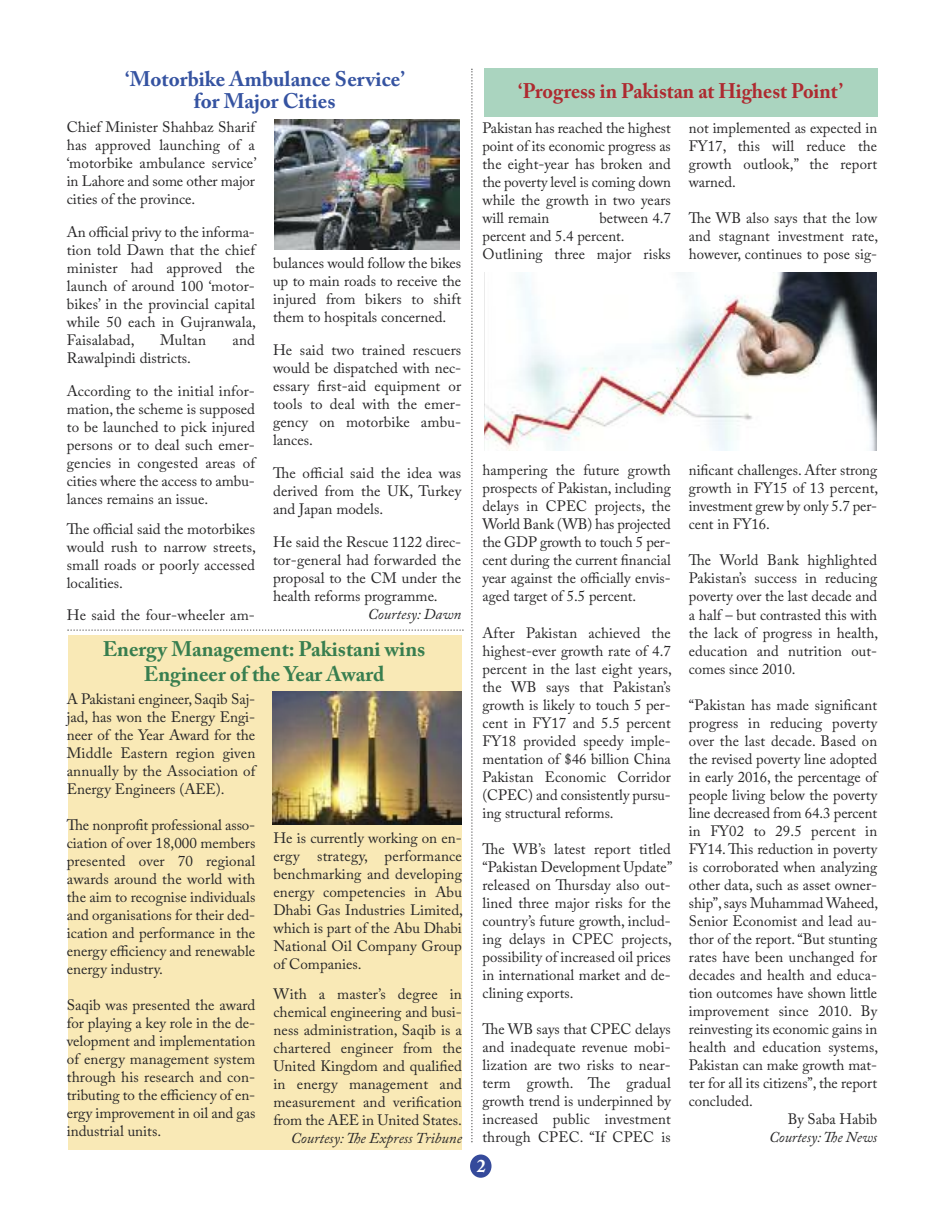
<style>
.page{position:relative;width:944px;height:1214px;background:#fff}
.page>*{position:absolute;margin:0;border:0;box-sizing:border-box;transform-origin:0 0}
.t1{font:700 21px/25.2px "Adobe Caslon Pro";color:#387e4f;text-align:center}
.t2{font:700 21px/22.5px "Adobe Caslon Pro";color:#3553a1;text-align:center}
.t3{font:700 21px "Adobe Caslon Pro";color:#ae2a30;scale:.96 1}
.t4{font:700 18px "Adobe Caslon Pro";color:#fff}
.t5{font:15px/18px "Adobe Caslon Pro";color:#272627;text-align:justify}
.t6{font:italic 15px "Adobe Caslon Pro";color:#272627}
</style>
<div class="page">
<div style="left:68px;top:635px;width:393px;height:514px;background:#f9e9b6"></div>
<div style="left:470px;top:1154px;width:21px;height:23px;background:#354a9b;border-radius:50%"></div>
<svg style="left:67px;top:629px;width:396px;height:2px"></svg>
<svg style="left:471px;top:69px;width:1px;height:1073px"></svg>
<div style="left:484px;top:69px;width:393px;height:48px;background:#aad4bf"></div>
<img style="left:275px;top:119px;width:185px;height:130px">
<img style="left:484px;top:272px;width:392px;height:179px">
<img style="left:272px;top:691px;width:189px;height:133px">
<h1 class="t2" style="left:125px;top:70px;width:281px">‘Motorbike Ambulance Service’ for Major Cities</h1>
<p class="t5" style="left:67px;top:120px;width:191px">Chief Minister Shahbaz Sharif has approved launching of a ‘motorbike ambulance service’ in Lahore and some other major cities of the province.</p>
<p class="t5" style="left:67px;top:225px;width:191px">An official privy to the informa&shy;tion told Dawn that the chief minister had approved the launch of around 100 ‘motor&shy;bikes’ in the provincial capital while 50 each in Gujranwala, Faisalabad,</p>
<p class="t5" style="left:160px;top:333px;width:48px">Multan</p>
<p class="t5" style="left:232px;top:333px;width:24px">and</p>
<p class="t5" style="left:67px;top:351px;width:126px">Rawalpindi districts.</p>
<p class="t5" style="left:67px;top:384px;width:190px">According to the initial infor&shy;mation, the scheme is supposed to be launched to pick injured persons or to deal such emer&shy;gencies in congested areas of cities where the access to ambu&shy;lances remains an issue.</p>
<p class="t5" style="left:67px;top:522px;width:191px">The official said the motorbikes would rush to narrow streets, small roads or poorly accessed localities.</p>
<p class="t5" style="left:67px;top:607px;width:190px">He said the four-wheeler am-</p>
<p class="t5" style="left:273px;top:255px;width:190px">bulances would follow the bikes up to main roads to receive the injured from bikers to shift them to hospitals concerned.</p>
<p class="t5" style="left:273px;top:342px;width:190px">He said two trained rescuers would be dispatched with nec&shy;essary first-aid equipment or tools to deal with the emer&shy;gency on motorbike ambu&shy;lances.</p>
<p class="t5" style="left:273px;top:465px;width:190px">The official said the idea was derived from the UK, Turkey and Japan models.</p>
<p class="t5" style="left:273px;top:534px;width:190px">He said the Rescue 1122 direc&shy;tor-general had forwarded the proposal to the CM under the health reforms programme.</p>
<p class="t6" style="left:368px;top:609px;width:95px">Courtesy: Dawn</p>
<h1 class="t1" style="left:103px;top:638px;width:324px">Energy Management: Pakistani wins<br>Engineer of the Year Award</h1>
<p class="t5" style="left:67px;top:691px;width:190px">A Pakistani engineer, Saqib Saj&shy;jad, has won the Energy Engi&shy;neer of the Year Award for the Middle Eastern region given annually by the Association of Energy Engineers (AEE).</p>
<p class="t5" style="left:67px;top:817px;width:190px">The nonprofit professional asso&shy;ciation of over 18,000 members presented over 70 regional awards around the world with the aim to recognise individuals and organisations for their ded&shy;ication and performance in the energy efficiency and renewable energy industry.</p>
<p class="t5" style="left:67px;top:997px;width:190px">Saqib was presented the award for playing a key role in the de&shy;velopment and implementation of energy management system through his research and con&shy;tributing to the efficiency of en&shy;ergy improvement in oil and gas industrial units.</p>
<p class="t5" style="left:273px;top:830px;width:191px">He is currently working on en&shy;ergy strategy, performance benchmarking and developing energy competencies in Abu Dhabi Gas Industries Limited, which is part of the Abu Dhabi National Oil Company Group of Companies.</p>
<p class="t5" style="left:273px;top:986px;width:190px">With a master’s degree in chemical engineering and busi&shy;ness administration, Saqib is a chartered engineer from the United Kingdom and qualified in energy management and measurement and verification from the AEE in United States.</p>
<p class="t6" style="left:291px;top:1133px;width:173px">Courtesy:The Express Tribune</p>
<h1 class="t3" style="left:518px;top:82px;width:339px">‘Progress in Pakistan at Highest Point’</h1>
<p class="t5" style="left:482px;top:121px;width:190px">Pakistan has reached the highest point of its economic progress as the eight-year has broken and the poverty level is coming down while the growth in two years will remain</p>
<p class="t5" style="left:482px;top:211px;width:190px;text-align:left;text-indent:117px">between 4.7 percent and 5.4 percent.<br>Outlining three major risks</p>
<p class="t5" style="left:688px;top:121px;width:190px">not implemented as expected in FY17, this will reduce the growth outlook,” the report warned.</p>
<p class="t5" style="left:688px;top:211px;width:191px">The WB also says that the low and stagnant investment rate, however, continues to pose sig-</p>
<p class="t5" style="left:482px;top:463px;width:190px">hampering the future growth prospects of Pakistan, including delays in CPEC projects, the World Bank (WB) has projected the GDP growth to touch 5 per&shy;cent during the current financial year against the officially envis&shy;aged target of 5.5 percent.</p>
<p class="t5" style="left:482px;top:625px;width:191px">After Pakistan achieved the highest-ever growth rate of 4.7 percent in the last eight years, the WB says that Pakistan’s growth is likely to touch 5 per&shy;cent in FY17 and 5.5 percent FY18 provided speedy imple&shy;mentation of $46 billion China Pakistan Economic Corridor (CPEC) and consistently pursu&shy;ing structural reforms.</p>
<p class="t5" style="left:482px;top:841px;width:191px">The WB’s latest report titled “Pakistan Development Update” released on Thursday also out&shy;lined three major risks for the country’s future growth, includ&shy;ing delays in CPEC projects, possibility of increased oil prices in international market and de&shy;clining exports.</p>
<p class="t5" style="left:482px;top:1021px;width:190px">The WB says that CPEC delays and inadequate revenue mobi&shy;lization are two risks to near&shy;term growth. The gradual growth trend is underpinned by increased public investment through CPEC. “If CPEC is</p>
<p class="t4" style="left:477px;top:1158px;width:10px">2</p>
<p class="t5" style="left:688px;top:463px;width:191px">nificant challenges. After strong growth in FY15 of 13 percent, investment grew by only 5.7 per&shy;cent in FY16.</p>
<p class="t5" style="left:688px;top:553px;width:191px">The World Bank highlighted Pakistan’s success in reducing poverty over the last decade and a half – but contrasted this with the lack of progress in health, education and nutrition out&shy;comes since 2010.</p>
<p class="t5" style="left:688px;top:697px;width:190px">“Pakistan has made significant</p>
<p class="t5" style="left:688px;top:715px;width:190px">progress in reducing poverty</p>
<p class="t5" style="left:688px;top:733px;width:190px">over the last decade. Based on</p>
<p class="t5" style="left:688px;top:751px;width:190px">the revised poverty line adopted</p>
<p class="t5" style="left:688px;top:769px;width:190px">in early 2016, the percentage of</p>
<p class="t5" style="left:688px;top:787px;width:190px">people living below the poverty</p>
<p class="t5" style="left:688px;top:805px;width:190px">line decreased from 64.3 percent</p>
<p class="t5" style="left:688px;top:823px;width:190px">in FY02 to 29.5 percent in</p>
<p class="t5" style="left:688px;top:841px;width:190px">FY14. This reduction in poverty</p>
<p class="t5" style="left:688px;top:859px;width:190px">is corroborated when analyzing</p>
<p class="t5" style="left:688px;top:877px;width:190px">other data, such as asset owner-</p>
<p class="t5" style="left:688px;top:895px;width:191px">ship”,says Muhammad Waheed,</p>
<p class="t5" style="left:688px;top:913px;width:190px">Senior Economist and lead au-</p>
<p class="t5" style="left:688px;top:931px;width:190px">thor of the report.“But stunting</p>
<p class="t5" style="left:688px;top:949px;width:190px">rates have been unchanged for</p>
<p class="t5" style="left:688px;top:967px;width:190px">decades and health and educa-</p>
<p class="t5" style="left:688px;top:985px;width:190px">tion outcomes have shown little</p>
<p class="t5" style="left:688px;top:1003px;width:190px">improvement since 2010. By</p>
<p class="t5" style="left:688px;top:1021px;width:190px">reinvesting its economic gains in</p>
<p class="t5" style="left:688px;top:1039px;width:191px">health and education systems,</p>
<p class="t5" style="left:688px;top:1057px;width:190px">Pakistan can make growth mat-</p>
<p class="t5" style="left:688px;top:1075px;width:190px">ter for all its citizens”, the report</p>
<p class="t5" style="left:688px;top:1093px;width:65px">concluded.</p>
<p class="t5" style="left:787px;top:1111px;width:91px">By Saba Habib</p>
<p class="t6" style="left:769px;top:1131px;width:110px">Courtesy: The News</p>
</div>
